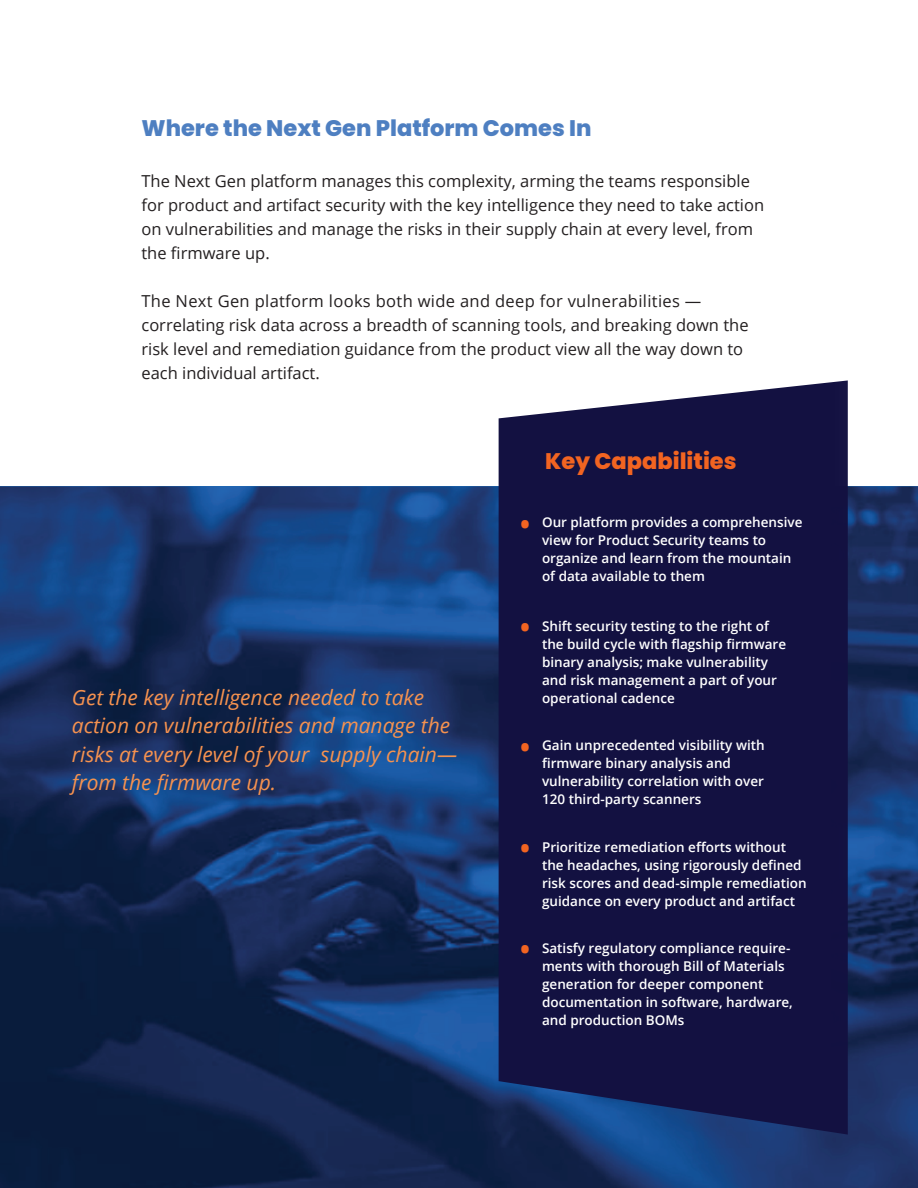
<style>
.page{position:relative;width:918px;height:1188px;background:#fff}
.page>*{position:absolute;margin:0;border:0;box-sizing:border-box;transform-origin:0 0}
.t1{font:800 22.5px "Poppins";color:#4e7fc1}
.t2{font:800 22.5px "Poppins";color:#f26421}
.t3{font:italic 21px/28.5px "Open Sans";color:#f6924f}
.t4{font:16.5px/24px "Open Sans";color:#231f20}
.t5{font:600 13.5px/18px "Open Sans";color:#fff}
.s1{font-size:30px;color:#f26421}
</style>
<div class="page">
<img style="left:0;top:486px;width:499px;height:702px">
<svg style="left:499px;top:380px;width:419px;height:808px;background:#1e2352"></svg>
<h1 class="t1" style="left:141px;top:115px;width:452px">Where the Next Gen Platform Comes In</h1>
<p class="t4" style="left:141px;top:169px;width:624px">The Next Gen platform manages this complexity, arming the teams responsible for product and artifact security with the key intelligence they need to take action on vulnerabilities and manage the risks in their supply chain at every level, from the firmware up.</p>
<p class="t4" style="left:141px;top:289px;width:609px">The Next Gen platform looks both wide and deep for vulnerabilities — correlating risk data across a breadth of scanning tools, and breaking down the risk level and remediation guidance from the product view all the way down to each individual artifact.</p>
<h2 class="t3" style="left:72px;top:682px;width:387px">Get the key intelligence needed to take action on vulnerabilities and manage the risks at every level of your supply chain— from the firmware up.</h2>
<h1 class="t2" style="left:545px;top:448px;width:193px">Key Capabilities</h1>
<p class="t5" style="left:542px;top:513px;width:262px;text-indent:-23px"><span class="s1">•</span> Our platform provides a comprehensive view for Product Security teams to organize and learn from the mountain of data available to them</p>
<p class="t5" style="left:542px;top:616px;width:246px;text-indent:-23px"><span class="s1">•</span> Shift security testing to the right of the build cycle with flagship firmware binary analysis; make vulnerability and risk management a part of your operational cadence</p>
<p class="t5" style="left:542px;top:736px;width:224px;text-indent:-23px"><span class="s1">•</span> Gain unprecedented visibility with firmware binary analysis and vulnerability correlation with over<br>120 third-party scanners</p>
<p class="t5" style="left:542px;top:837px;width:266px;text-indent:-23px"><span class="s1">•</span> Prioritize remediation efforts without the headaches, using rigorously defined risk scores and dead-simple remediation guidance on every product and artifact</p>
<p class="t5" style="left:542px;top:939px;width:252px;text-indent:-23px"><span class="s1">•</span> Satisfy regulatory compliance require&shy;ments with thorough Bill of Materials generation for deeper component documentation in software, hardware, and production BOMs</p>
</div>
